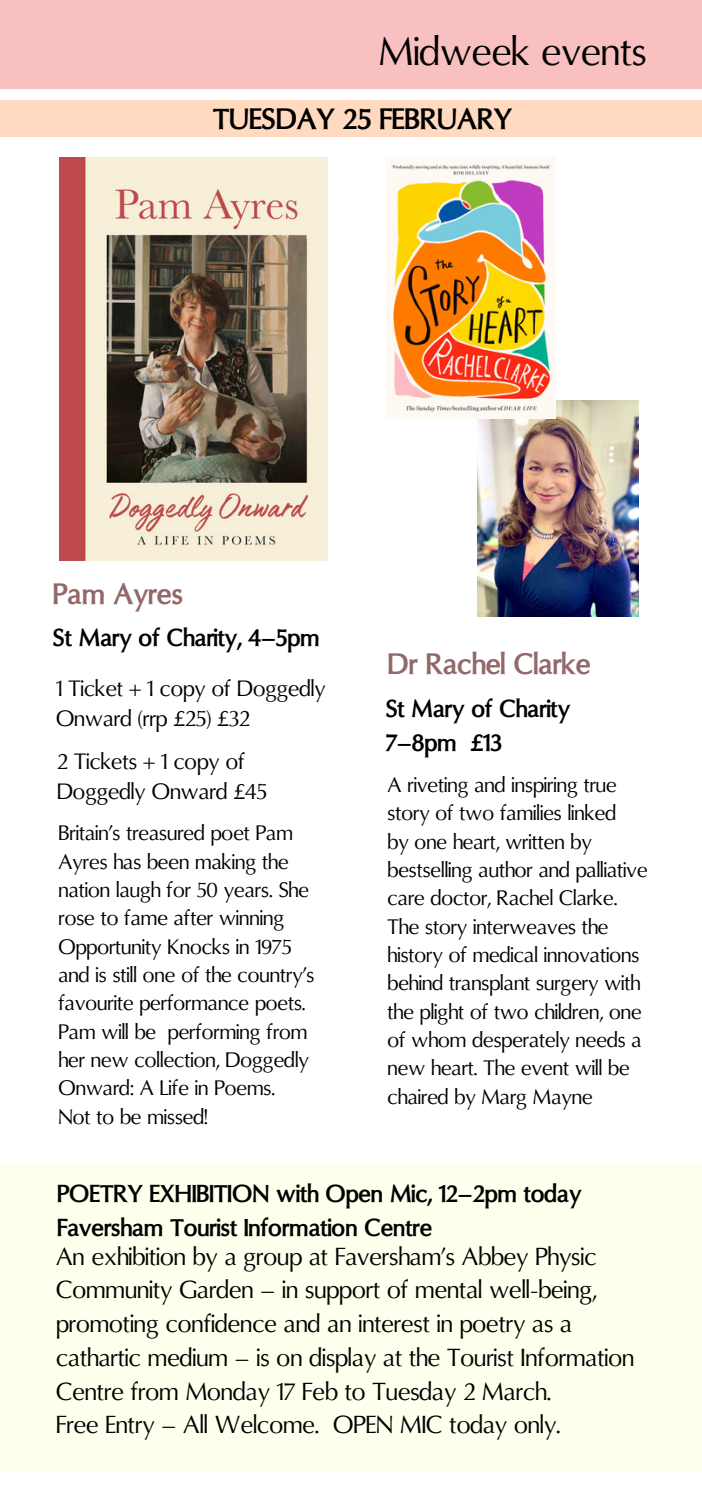
<style>
.page{position:relative;width:702px;height:1489px;background:#fff}
.page>*{position:absolute;margin:0;border:0;box-sizing:border-box;transform-origin:0 0}
.t1{font:40px "Oregon LDO";color:#000}
.t2{font:700 30px "Oregon LDO";color:#926868}
.t3{font:700 30px "Oregon LDO";color:#000}
.t4{font:25px/33.8px "Oregon LDO";color:#000}
.t5{font:700 25px/33.8px "Oregon LDO";color:#000}
.t6{font:22.5px/30px "Oregon LDO";color:#000}
.t7{font:21.25px/28.2px "Oregon LDO";color:#000}
</style>
<div class="page">
<div style="left:0;top:0;width:701px;height:89px;background:#f8c0c0"></div>
<div style="left:0;top:101px;width:701px;height:36px;background:#ffdac0"></div>
<img style="left:59px;top:158px;width:269px;height:403px">
<img style="left:477px;top:401px;width:161px;height:215px">
<img style="left:386px;top:158px;width:169px;height:261px">
<div style="left:0;top:1165px;width:701px;height:306px;background:#ffe"></div>
<h1 class="t1" style="left:379px;top:35px;width:269px">Midweek events</h1>
<h2 class="t3" style="left:213px;top:106px;width:300px">TUESDAY 25 FEBRUARY</h2>
<p class="t2" style="left:53px;top:582px;width:131px">Pam Ayres</p>
<h4 class="t5" style="left:53px;top:623px;width:268px">St Mary of Charity, 4–5pm</h4>
<h5 class="t6" style="left:56px;top:676px;width:271px">1 Ticket + 1 copy of Doggedly<br>Onward (rrp £25) £32</h5>
<h5 class="t6" style="left:57px;top:748px;width:211px">2 Tickets + 1 copy of<br>Doggedly Onward £45</h5>
<h3 class="t7" style="left:58px;top:821px;width:257px">Britain’s treasured poet Pam<br>Ayres has been making the nation laugh for 50 years. She rose to fame after winning<br>Opportunity Knocks in 1975 and is still one of the country’s favourite performance poets.<br>Pam will be performing from her new collection, Doggedly<br>Onward: A Life in Poems.</h3>
<p class="t7" style="left:58px;top:1104px;width:151px">Not to be missed!</p>
<p class="t2" style="left:387px;top:651px;width:204px">Dr Rachel Clarke</p>
<p class="t5" style="left:385px;top:694px;width:186px">St Mary of Charity<br>7–8pm £13</p>
<p class="t7" style="left:387px;top:773px;width:230px">A riveting and inspiring true story of two families linked</p>
<h3 class="t7" style="left:387px;top:829px;width:261px">by one heart, written by bestselling author and palliative care doctor, Rachel Clarke.<br>The story interweaves the history of medical innovations behind transplant surgery with the plight of two children, one of whom desperately needs a new heart. The event will be chaired by Marg Mayne</h3>
<h4 class="t5" style="left:57px;top:1179px;width:525px">POETRY EXHIBITION with Open Mic, 12–2pm today<br>Faversham Tourist Information Centre</h4>
<p class="t4" style="left:56px;top:1241px;width:579px">An exhibition by a group at Faversham’s Abbey Physic Community Garden – in support of mental well-being, promoting confidence and an interest in poetry as a cathartic medium – is on display at the Tourist Information Centre from Monday 17 Feb to Tuesday 2 March.<br>Free Entry – All Welcome. OPEN MIC today only.</p>
</div>
